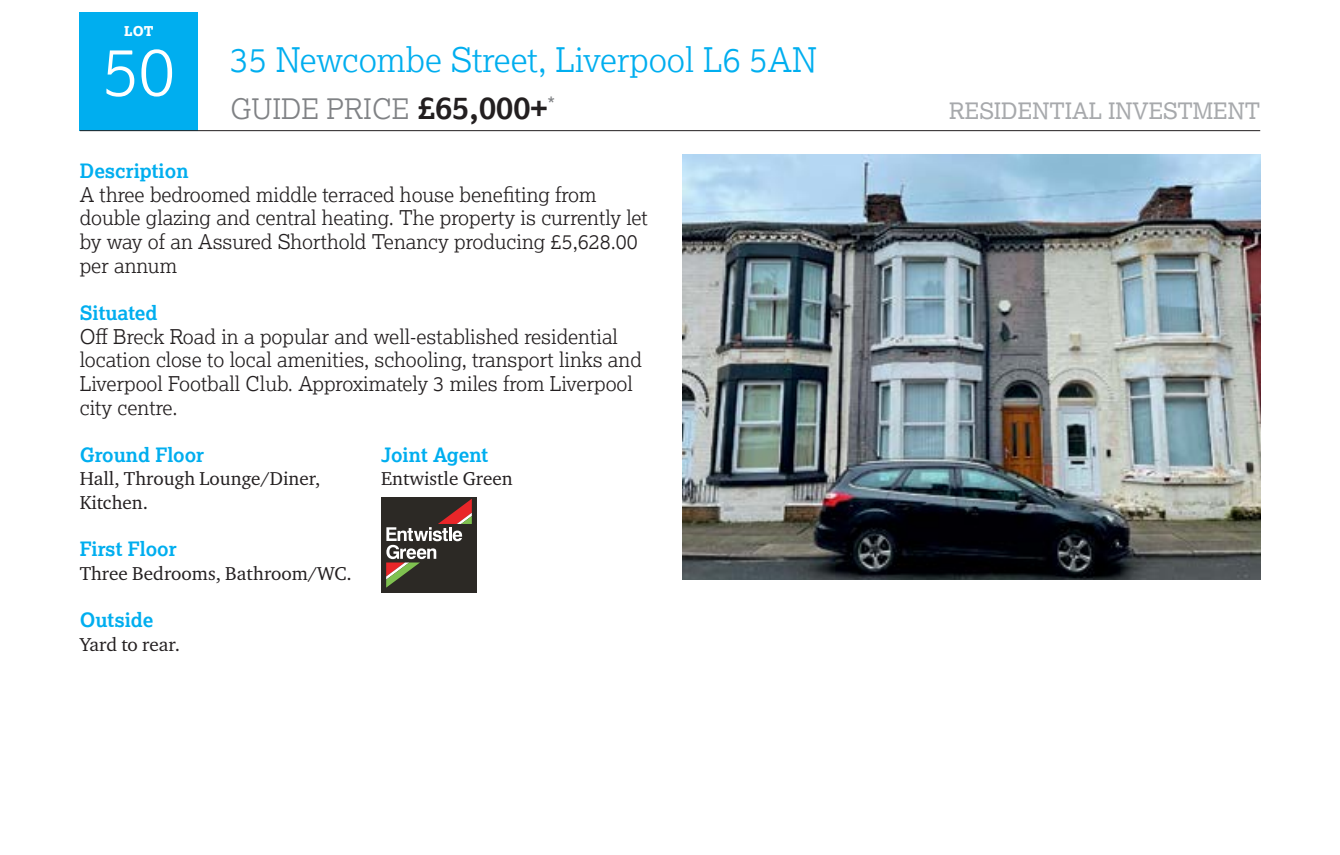
<style>
.page{position:relative;width:1340px;height:855px;background:#fff}
.page>*{position:absolute;margin:0;border:0;box-sizing:border-box;transform-origin:0 0}
.t1{font:300 67.5px "Lexia";color:#fff}
.t2{font:300 33.75px "Lexia";color:#00aeef}
.t3{font:300 28.12px "Lexia";color:#808285}
.t4{font:22.5px "Lexia";color:#a7a9ac}
.t5{font:300 20.25px/23.6px "Lexia";color:#231f20}
.t6{font:700 19.8px "Lexia";color:#00aeef}
.t7{font:19.12px/23.6px "Charter ITC Pro";color:#231f20}
.t8{font:800 13.5px "Lexia";color:#fff}
.s1{font-weight:700;font-size:31.5px;color:#231f20}
</style>
<div class="page">
<div style="left:80px;top:13px;width:118px;height:118px;background:#00aeef"></div>
<hr style="left:80px;top:130px;width:1180px;height:1px;background:#231f20">
<div style="left:381px;top:497px;width:96px;height:96px;background:#2c2925"></div>
<svg style="left:386px;top:499px;width:86px;height:88px"></svg>
<img style="left:682px;top:155px;width:578px;height:425px">
<p class="t8" style="left:124px;top:23px;width:31px">LOT</p>
<h1 class="t1" style="left:102px;top:28px;width:74px">50</h1>
<h2 class="t2" style="left:230px;top:38px;width:588px">35 Newcombe Street, Liverpool L6 5AN</h2>
<h3 class="t3" style="left:230px;top:91px;width:326px">GUIDE PRICE <span class="s1">£65,000+</span><sup>*</sup></h3>
<p class="t4" style="left:949px;top:97px;width:313px">RESIDENTIAL INVESTMENT</p>
<p class="t6" style="left:80px;top:158px;width:110px">Description</p>
<p class="t5" style="left:80px;top:182px;width:569px">A three bedroomed middle terraced house benefiting from double glazing and central heating. The property is currently let by way of an Assured Shorthold Tenancy producing £5,628.00 per annum</p>
<p class="t6" style="left:80px;top:300px;width:79px">Situated</p>
<p class="t5" style="left:80px;top:324px;width:563px">Off Breck Road in a popular and well-established residential location close to local amenities, schooling, transport links and Liverpool Football Club. Approximately 3 miles from Liverpool city centre.</p>
<p class="t6" style="left:80px;top:442px;width:126px">Ground Floor</p>
<p class="t7" style="left:80px;top:467px;width:242px">Hall, Through Lounge/Diner,<br>Kitchen.</p>
<p class="t6" style="left:80px;top:536px;width:98px">First Floor</p>
<p class="t7" style="left:80px;top:561px;width:273px">Three Bedrooms, Bathroom/WC.</p>
<p class="t6" style="left:80px;top:607px;width:75px">Outside</p>
<p class="t7" style="left:80px;top:632px;width:102px">Yard to rear.</p>
<p class="t6" style="left:381px;top:442px;width:109px">Joint Agent</p>
<p class="t7" style="left:381px;top:467px;width:133px">Entwistle Green</p>
</div>
